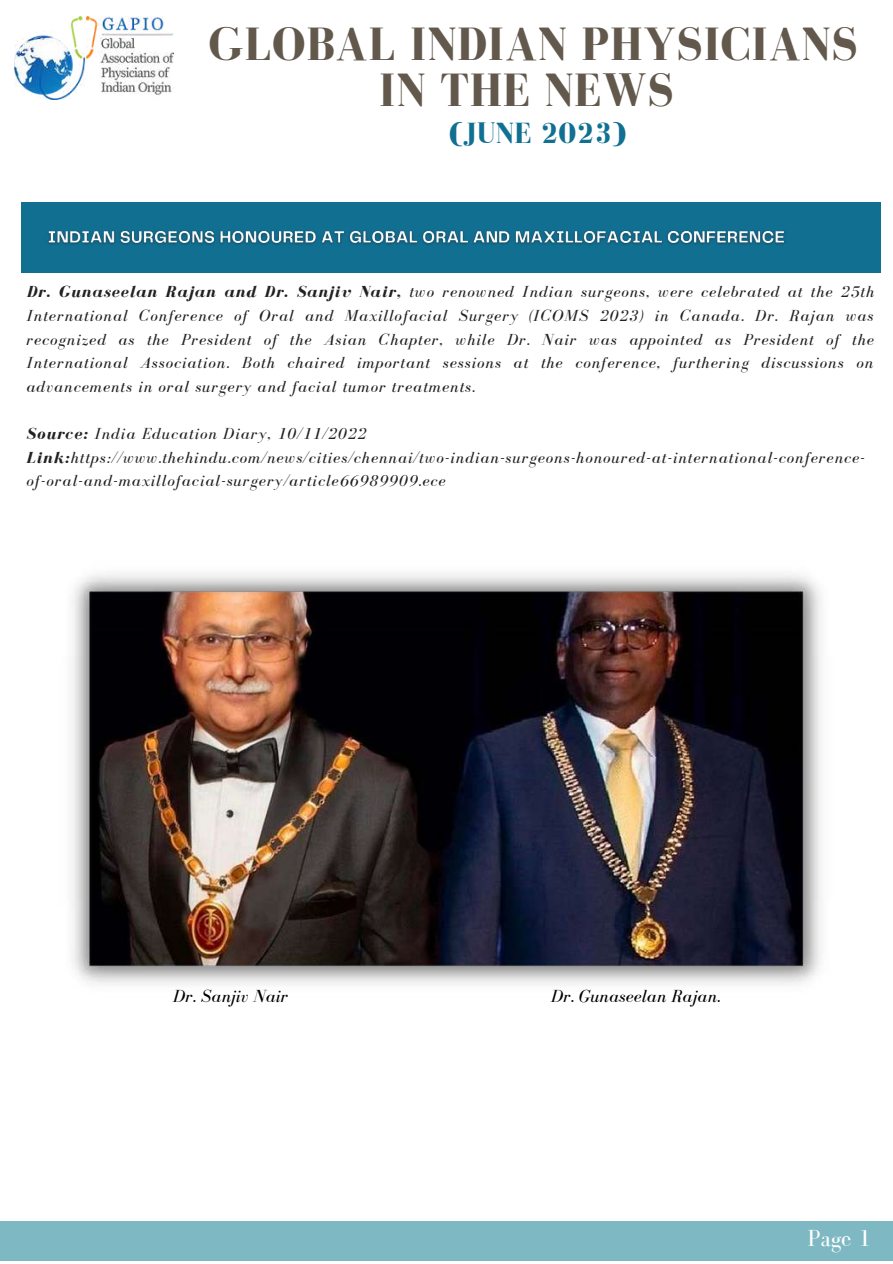
<style>
.page{position:relative;width:893px;height:1264px;background:#fff}
.page>*{position:absolute;margin:0;border:0;box-sizing:border-box;transform-origin:0 0}
.t1{font:700 48px/46px "Bodoni FLF";letter-spacing:.01em;color:#62584b;text-align:center}
.t2{font:700 30px "Bodoni FLF";letter-spacing:.01em;color:#116f92}
.t3{font:24px "Bodoni FLF";color:#fff}
.t4{font:italic 18px "Bodoni FLF";letter-spacing:.01em;color:#000}
.t5{font:italic 16.5px/23.5px "Bodoni FLF";letter-spacing:.06em;color:#222;text-align:justify}
.s1{font-weight:700}
</style>
<div class="page">
<div style="left:0;top:1221px;width:892px;height:39px;background:#7eb9c3"></div>
<img style="left:15px;top:17px;width:158px;height:83px">
<div style="left:22px;top:202px;width:858px;height:70px;background:#116f92"></div>
<img style="left:72px;top:574px;width:749px;height:411px">
<img style="left:48px;top:231px;width:737px;height:14px">
<h1 class="t1" style="left:209px;top:21px;width:650px">GLOBAL INDIAN PHYSICIANS<br>IN THE NEWS</h1>
<h2 class="t2" style="left:449px;top:117px;width:179px">(JUNE 2023)</h2>
<p class="t5" style="left:27px;top:280px;width:849px"><span class="s1">Dr. Gunaseelan Rajan and Dr. Sanjiv Nair,</span> two renowned Indian surgeons, were celebrated at the 25th International Conference of Oral and Maxillofacial Surgery (ICOMS 2023) in Canada. Dr. Rajan was recognized as the President of the Asian Chapter, while Dr. Nair was appointed as President of the International Association. Both chaired important sessions at the conference, furthering discussions on advancements in oral surgery and facial tumor treatments.</p>
<p class="t5" style="left:27px;top:422px;width:839px;text-align:left"><span class="s1">Source:</span> India Education Diary, 10/11/2022<br><span class="s1">Link:</span>https://www.thehindu.com/news/cities/chennai/two-indian-surgeons-honoured-at-international-conference&shy;of-oral-and-maxillofacial-surgery/article66989909.ece</p>
<p class="t4" style="left:173px;top:986px;width:116px">Dr. Sanjiv Nair</p>
<p class="t4" style="left:551px;top:986px;width:170px">Dr. Gunaseelan Rajan.</p>
<h3 class="t3" style="left:807px;top:1224px;width:65px">Page 1</h3>
</div>
